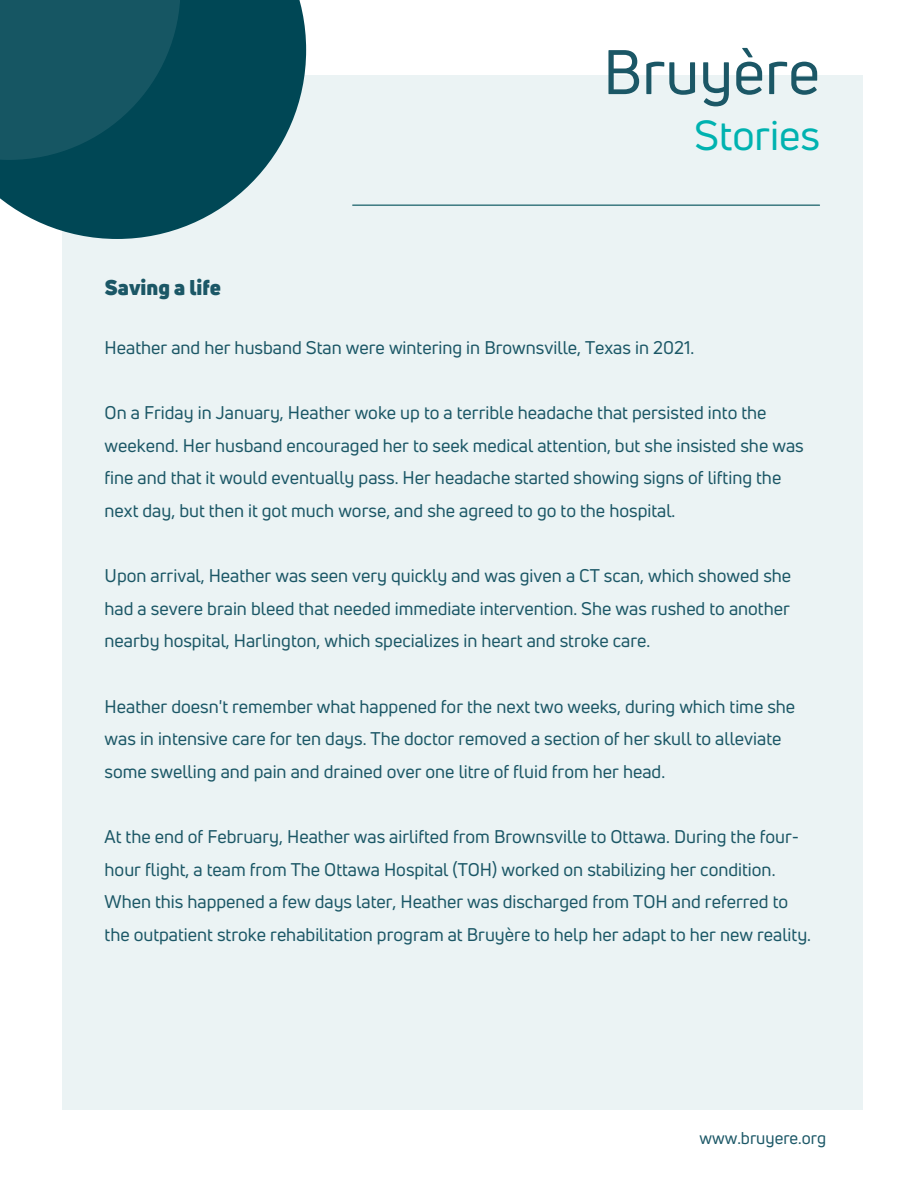
<style>
.page{position:relative;width:918px;height:1188px;background:#fff}
.page>*{position:absolute;margin:0;border:0;box-sizing:border-box;transform-origin:0 0}
.t1{font:61.5px "Uni Neue";color:#1b5766}
.t2{font:41.1px "Uni Neue";color:#00b2b0}
.t3{font:900 21px "Uni Neue";color:#1b5766}
.t4{font:18px/32.7px "Uni Neue";color:#1b5766}
.t5{font:16.65px "Uni Neue";color:#1b5766}
</style>
<div class="page">
<div style="left:62px;top:75px;width:801px;height:1035px;background:#ebf3f4"></div>
<svg style="left:0;top:0;width:306px;height:239px;fill:#004755"></svg>
<svg style="left:0;top:0;width:181px;height:160px;background:#11525f"></svg>
<hr style="left:353px;top:205px;width:467px;height:1px;background:#005059">
<p class="t3" style="left:105px;top:273px;width:118px">Saving a life</p>
<h1 class="t1" style="left:603px;top:30px;width:219px">Bruyère</h1>
<h2 class="t2" style="left:694px;top:106px;width:127px">Stories</h2>
<p class="t4" style="left:105px;top:331px;width:591px">Heather and her husband Stan were wintering in Brownsville, Texas in 2021.</p>
<p class="t4" style="left:105px;top:396px;width:701px">On a Friday in January, Heather woke up to a terrible headache that persisted into the weekend. Her husband encouraged her to seek medical attention, but she insisted she was fine and that it would eventually pass. Her headache started showing signs of lifting the next day, but then it got much worse, and she agreed to go to the hospital.</p>
<p class="t4" style="left:105px;top:559px;width:688px;text-align:justify">Upon arrival, Heather was seen very quickly and was given a CT scan, which showed she had a severe brain bleed that needed immediate intervention. She was rushed to another nearby hospital, Harlington, which specializes in heart and stroke care.</p>
<p class="t4" style="left:105px;top:690px;width:692px">Heather doesn't remember what happened for the next two weeks, during which time she was in intensive care for ten days. The doctor removed a section of her skull to alleviate some swelling and pain and drained over one litre of fluid from her head.</p>
<p class="t4" style="left:105px;top:820px;width:708px">At the end of February, Heather was airlifted from Brownsville to Ottawa. During the four&shy;hour flight, a team from The Ottawa Hospital (TOH) worked on stabilizing her condition.<br>When this happened a few days later, Heather was discharged from TOH and referred to the outpatient stroke rehabilitation program at Bruyère to help her adapt to her new reality.</p>
<p class="t5" style="left:700px;top:1127px;width:128px">www.bruyere.org</p>
</div>
